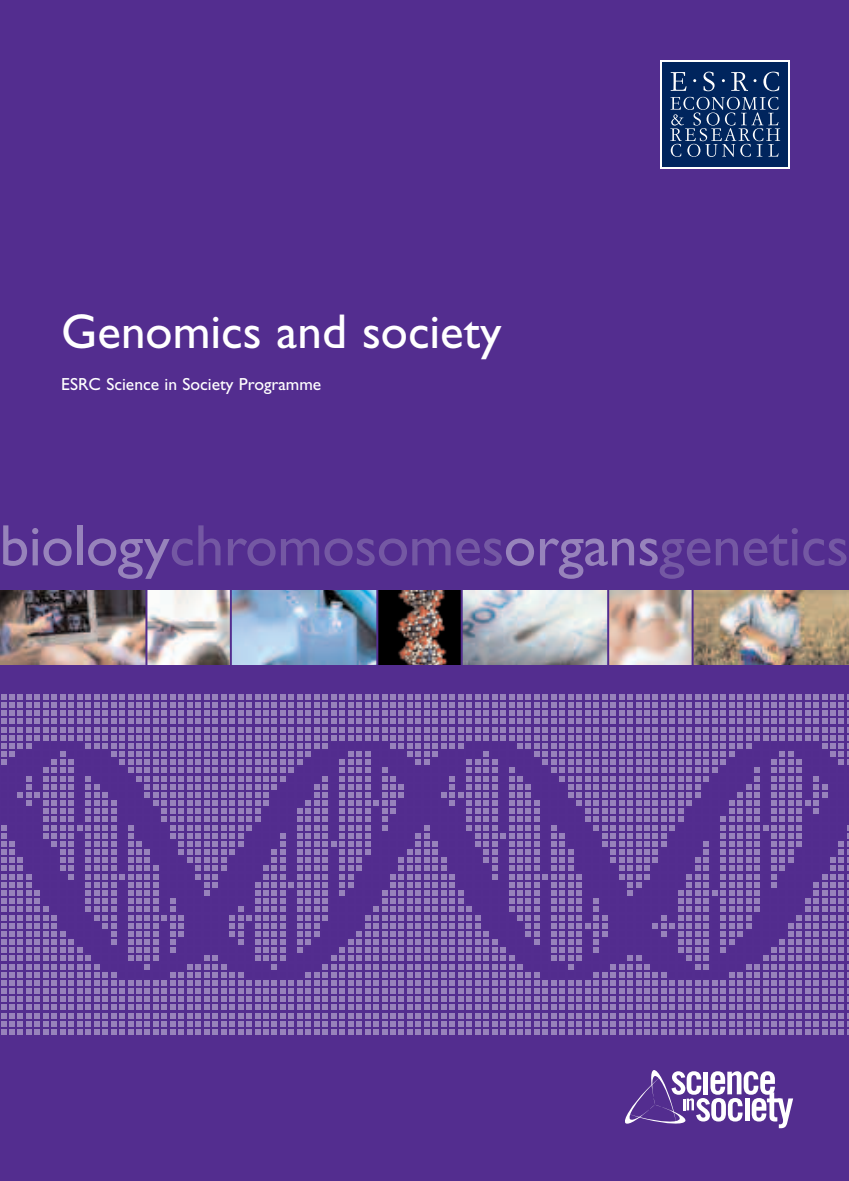
<style>
.page{position:relative;width:849px;height:1181px;background:#fff}
.page>*{position:absolute;margin:0;border:0;box-sizing:border-box;transform-origin:0 0}
.t1{font:58.62px "Gill Sans";letter-spacing:-.005em;color:#7458a3}
.t2{font:49px "Gill Sans";color:#fff}
.t3{font:17.5px "Gill Sans";color:#fff}
.s1{color:#9783bb}
</style>
<div class="page">
<div style="left:0;top:0;width:848px;height:1181px;background:#532d8f"></div>
<img style="left:0;top:590px;width:848px;height:75px">
<svg style="left:1px;top:694px;width:847px;height:340px"></svg>
<hr style="left:607px;top:583px;width:2px;height:90px;background:#532d8f">
<div style="left:659px;top:60px;width:130px;height:109px;background:linear-gradient(to bottom,#00255d,#00255d)"></div>
<div style="left:661px;top:62px;width:126px;height:105px;background:#00255d"></div>
<svg style="left:670px;top:97px;width:109px;height:60px"></svg>
<svg style="left:670px;top:72px;width:16px;height:19px"></svg>
<svg style="left:703px;top:72px;width:11px;height:19px"></svg>
<svg style="left:731px;top:72px;width:16px;height:19px"></svg>
<svg style="left:763px;top:72px;width:16px;height:19px"></svg>
<svg style="left:625px;top:1070px;width:167px;height:58px"></svg>
<hr style="left:691px;top:583px;width:2px;height:90px;background:#532d8f">
<hr style="left:460px;top:583px;width:2px;height:90px;background:#532d8f">
<hr style="left:376px;top:583px;width:2px;height:90px;background:#532d8f">
<hr style="left:230px;top:584px;width:2px;height:90px;background:#532d8f">
<hr style="left:145px;top:583px;width:2px;height:89px;background:#532d8f">
<p class="t2" style="left:61px;top:313px;width:441px">Genomics and society</p>
<p class="t3" style="left:61px;top:377px;width:261px">ESRC Science in Society Programme</p>
<p class="t1" style="left:0;top:523px;width:850px"><span class="s1">biology</span>chromosomes<span class="s1">organs</span>genetics</p>
</div>
